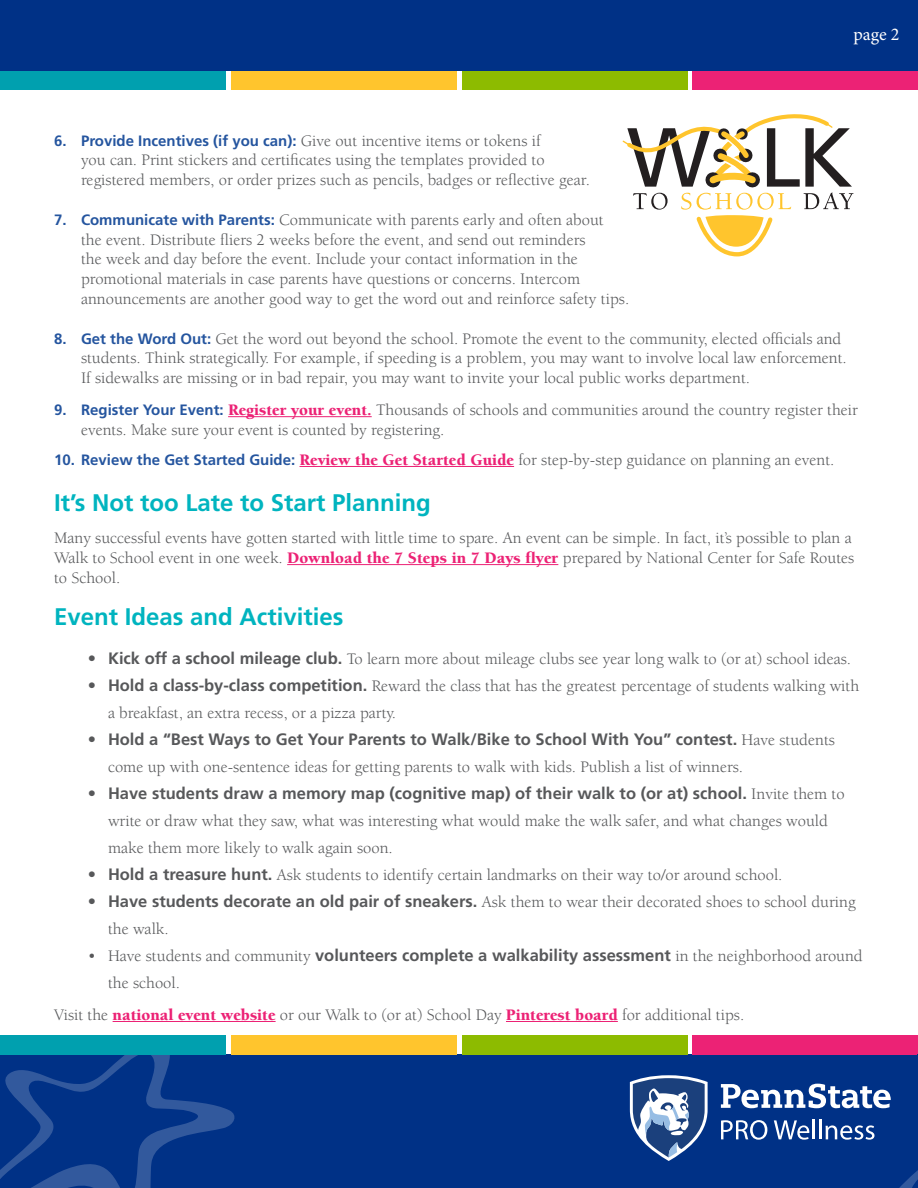
<style>
.page{position:relative;width:918px;height:1188px;background:#fff}
.page>*{position:absolute;margin:0;border:0;box-sizing:border-box;transform-origin:0 0}
.t1{font:700 24px "Frutiger LT Std";color:#00b4bf}
.t2{font:18px "Minion Pro";color:#fff}
.t3{font:16.5px/19.8px "Berkeley Std";color:#57585a}
.s1{font-family:"Frutiger LT Std";font-weight:700;font-size:15px;color:#25559f}
.s2{font-weight:900;color:#ec2275}
.s3{font-family:"Frutiger LT Std";font-weight:700}
</style>
<div class="page">
<div style="left:231px;top:70px;width:225px;height:20px;background:#ffc52d"></div>
<div style="left:0;top:70px;width:225px;height:20px;background:#00a0af"></div>
<div style="left:462px;top:70px;width:225px;height:20px;background:#8dbb00"></div>
<div style="left:693px;top:70px;width:225px;height:20px;background:#ec2275"></div>
<div style="left:0;top:1055px;width:918px;height:133px;background:#003186"></div>
<svg style="left:0;top:1035px;width:235px;height:153px"></svg>
<div style="left:0;top:0;width:918px;height:70px;background:#003186"></div>
<svg style="left:630px;top:1075px;width:78px;height:86px"></svg>
<div style="left:0;top:1035px;width:225px;height:20px;background:#00a0af"></div>
<div style="left:462px;top:1035px;width:225px;height:20px;background:#8dbb00"></div>
<div style="left:693px;top:1035px;width:225px;height:20px;background:#ec2275"></div>
<div style="left:231px;top:1035px;width:225px;height:20px;background:#ffc52d"></div>
<hr style="left:228px;top:416px;width:144px;height:1px;background:#ec2275">
<hr style="left:300px;top:466px;width:214px;height:1px;background:#ec2275">
<hr style="left:287px;top:564px;width:271px;height:1px;background:#ec2275">
<hr style="left:113px;top:1021px;width:163px;height:1px;background:#ec2275">
<hr style="left:506px;top:1021px;width:112px;height:1px;background:#ec2275">
<svg style="left:623px;top:114px;width:230px;height:142px"></svg>
<svg style="left:721px;top:1054px;width:197px;height:134px"></svg>
<p class="t2" style="left:853px;top:22px;width:47px">page 2</p>
<p class="t3" style="left:81px;top:131px;width:510px;text-indent:-27px"><span class="s1">6. Provide Incentives (if you can):</span> Give out incentive items or tokens if<br>you can. Print stickers and certificates using the templates provided to registered members, or order prizes such as pencils, badges or reflective gear.</p>
<p class="t3" style="left:81px;top:210px;width:550px;text-indent:-27px"><span class="s1">7. Communicate with Parents:</span> Communicate with parents early and often about<br>the event. Distribute fliers 2 weeks before the event, and send out reminders<br>the week and day before the event. Include your contact information in the promotional materials in case parents have questions or concerns. Intercom announcements are another good way to get the word out and reinforce safety tips.</p>
<p class="t3" style="left:81px;top:329px;width:767px;text-indent:-27px"><span class="s1">8. Get the Word Out:</span> Get the word out beyond the school. Promote the event to the community, elected officials and students. Think strategically. For example, if speeding is a problem, you may want to involve local law enforcement.<br>If sidewalks are missing or in bad repair, you may want to invite your local public works department.</p>
<p class="t3" style="left:81px;top:400px;width:779px;text-indent:-27px"><span class="s1">9. Register Your Event:</span> <span class="s2">Register your event.</span> Thousands of schools and communities around the country register their events. Make sure your event is counted by registering.</p>
<p class="t3" style="left:54px;top:450px;width:782px"><span class="s1">10. Review the Get Started Guide:</span> <span class="s2">Review the Get Started Guide</span> for step-by-step guidance on planning an event.</p>
<p class="t1" style="left:54px;top:489px;width:378px">It’s Not too Late to Start Planning</p>
<p class="t3" style="left:54px;top:528px;width:802px">Many successful events have gotten started with little time to spare. An event can be simple. In fact, it’s possible to plan a<br>Walk to School event in one week. <span class="s2">Download the 7 Steps in 7 Days flyer</span> prepared by National Center for Safe Routes to School.</p>
<p class="t1" style="left:54px;top:603px;width:291px">Event Ideas and Activities</p>
<p class="t3" style="left:88px;top:649px;width:765px"><span class="s3">• Kick off a school mileage club.</span> To learn more about mileage clubs see year long walk to (or at) school ideas.</p>
<p class="t3" style="left:108px;top:673px;width:753px;line-height:27px;text-indent:-20px"><span class="s3">• Hold a class-by-class competition.</span> Reward the class that has the greatest percentage of students walking with a breakfast, an extra recess, or a pizza party.</p>
<p class="t3" style="left:108px;top:727px;width:729px;line-height:27px;text-indent:-20px"><span class="s3">• Hold a “Best Ways to Get Your Parents to Walk/Bike to School With You” contest.</span> Have students come up with one-sentence ideas for getting parents to walk with kids. Publish a list of winners.</p>
<p class="t3" style="left:108px;top:781px;width:738px;line-height:27px;text-indent:-20px"><span class="s3">• Have students draw a memory map (cognitive map) of their walk to (or at) school.</span> Invite them to write or draw what they saw, what was interesting what would make the walk safer, and what changes would make them more likely to walk again soon.</p>
<p class="t3" style="left:88px;top:865px;width:696px"><span class="s3">• Hold a treasure hunt.</span> Ask students to identify certain landmarks on their way to/or around school.</p>
<p class="t3" style="left:108px;top:889px;width:749px;line-height:27px;text-indent:-20px"><span class="s3">• Have students decorate an old pair of sneakers.</span> Ask them to wear their decorated shoes to school during the walk.</p>
<p class="t3" style="left:108px;top:943px;width:756px;line-height:27px;text-indent:-20px">• Have students and community <span class="s3">volunteers complete a walkability assessment</span> in the neighborhood around the school.</p>
<p class="t3" style="left:54px;top:1005px;width:692px">Visit the <span class="s2">national event website</span> or our Walk to (or at) School Day <span class="s2">Pinterest board</span> for additional tips.</p>
</div>
